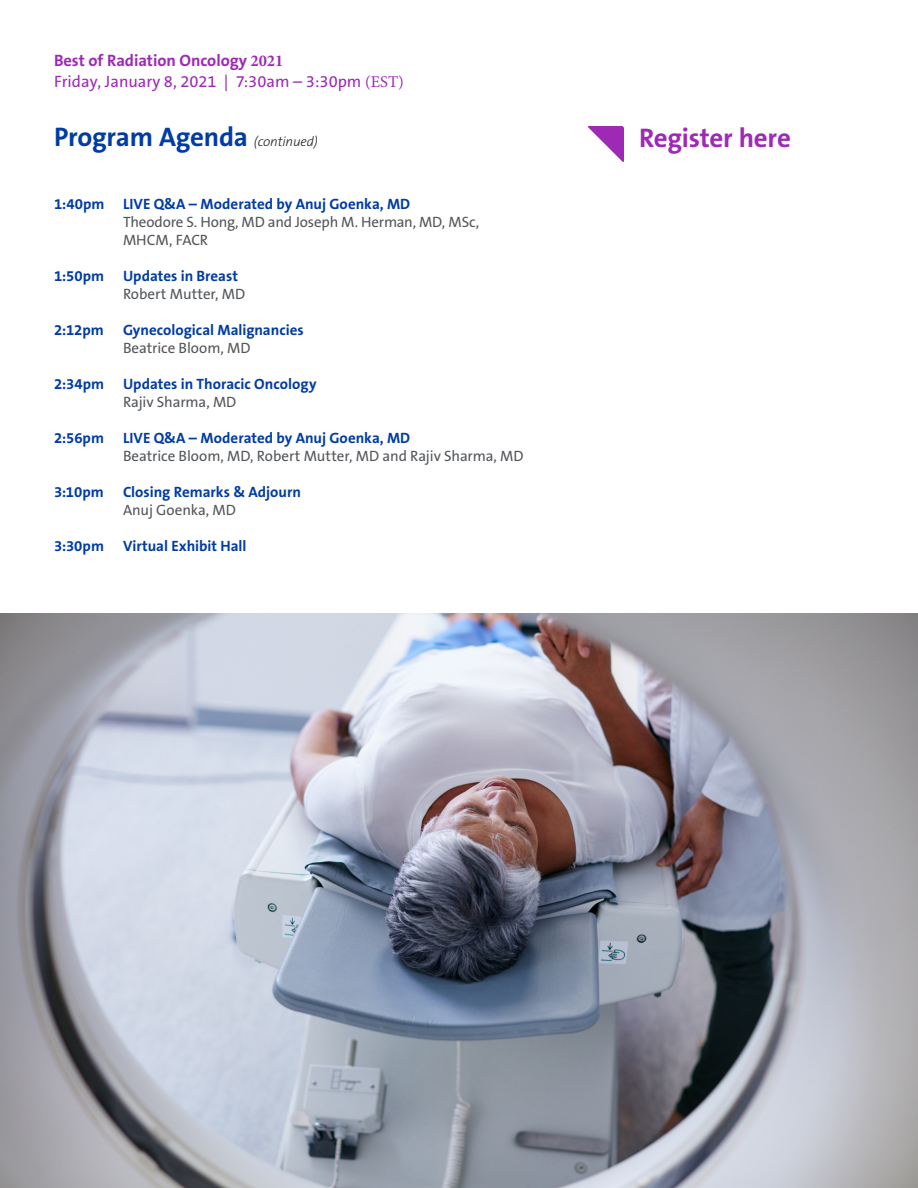
<style>
.page{position:relative;width:918px;height:1188px;background:#fff}
.page>*{position:absolute;margin:0;border:0;box-sizing:border-box;transform-origin:0 0}
.Introduction_and_lea{font:700 27px "The Sans B W7";letter-spacing:-.01em;color:#003ca5}
.Body_copy_Plain_11_1{font:700 27px "The Sans B W7";letter-spacing:-.01em;color:#9e29b5}
.Introduction_and_lea-2{font:16.5px/21px "The Sans B W5 Plain";color:#9e29b5}
.Body_copy_Plain_10_1{font:700 15px "The Sans B W7";color:#003ca5}
.Body_copy_Plain_10_1-2{font:15px/18px "The Sans B W5 Plain";letter-spacing:-.005em;color:#53565a}
.s1{font-family:"The Sans B W7";font-weight:700}
.s2{font-family:"Minion Pro";font-weight:700}
.s3{font-family:"Minion Pro"}
.s4{font-family:"The Sans B W3";font-weight:300;font-style:italic;font-size:13.5px;color:#231f20}
</style>
<div class="page">
<img style="left:0;top:613px;width:918px;height:575px">
<svg style="left:588px;top:126px;width:36px;height:36px"></svg>
<p class="Introduction_and_lea-2" style="left:54px;top:50px;width:351px"><span class="s1">Best of Radiation Oncology</span> <span class="s2">2021<br></span>Friday, January 8, 2021 | 7:30am – 3:30pm <span class="s3">(EST)</span></p>
<p class="Introduction_and_lea" style="left:54px;top:119px;width:265px">Program Agenda <span class="s4">(continued)</span></p>
<p class="Body_copy_Plain_11_1" style="left:639px;top:121px;width:153px">Register here</p>
<p class="Body_copy_Plain_10_1" style="left:54px;top:194px;width:358px">1:40pm LIVE Q&amp;A – Moderated by Anuj Goenka, MD</p>
<p class="Body_copy_Plain_10_1-2" style="left:123px;top:213px;width:358px">Theodore S. Hong, MD and Joseph M. Herman, MD, MSc,<br>MHCM, FACR</p>
<p class="Body_copy_Plain_10_1" style="left:54px;top:266px;width:52px">1:50pm</p>
<p class="Body_copy_Plain_10_1" style="left:123px;top:266px;width:116px">Updates in Breast</p>
<p class="Body_copy_Plain_10_1-2" style="left:123px;top:285px;width:124px">Robert Mutter, MD</p>
<p class="Body_copy_Plain_10_1" style="left:54px;top:320px;width:51px">2:12pm</p>
<p class="Body_copy_Plain_10_1" style="left:123px;top:320px;width:182px">Gynecological Malignancies</p>
<p class="Body_copy_Plain_10_1-2" style="left:123px;top:339px;width:129px">Beatrice Bloom, MD</p>
<p class="Body_copy_Plain_10_1" style="left:54px;top:374px;width:52px">2:34pm</p>
<p class="Body_copy_Plain_10_1" style="left:123px;top:374px;width:195px">Updates in Thoracic Oncology</p>
<p class="Body_copy_Plain_10_1-2" style="left:123px;top:393px;width:115px">Rajiv Sharma, MD</p>
<p class="Body_copy_Plain_10_1" style="left:54px;top:428px;width:52px">2:56pm</p>
<p class="Body_copy_Plain_10_1" style="left:123px;top:428px;width:289px">LIVE Q&amp;A – Moderated by Anuj Goenka, MD</p>
<p class="Body_copy_Plain_10_1-2" style="left:123px;top:447px;width:402px">Beatrice Bloom, MD, Robert Mutter, MD and Rajiv Sharma, MD</p>
<p class="Body_copy_Plain_10_1" style="left:54px;top:482px;width:51px">3:10pm</p>
<p class="Body_copy_Plain_10_1" style="left:123px;top:482px;width:179px">Closing Remarks &amp; Adjourn</p>
<p class="Body_copy_Plain_10_1-2" style="left:123px;top:501px;width:114px">Anuj Goenka, MD</p>
<p class="Body_copy_Plain_10_1" style="left:54px;top:536px;width:52px">3:30pm</p>
<p class="Body_copy_Plain_10_1" style="left:123px;top:536px;width:125px">Virtual Exhibit Hall</p>
</div>
